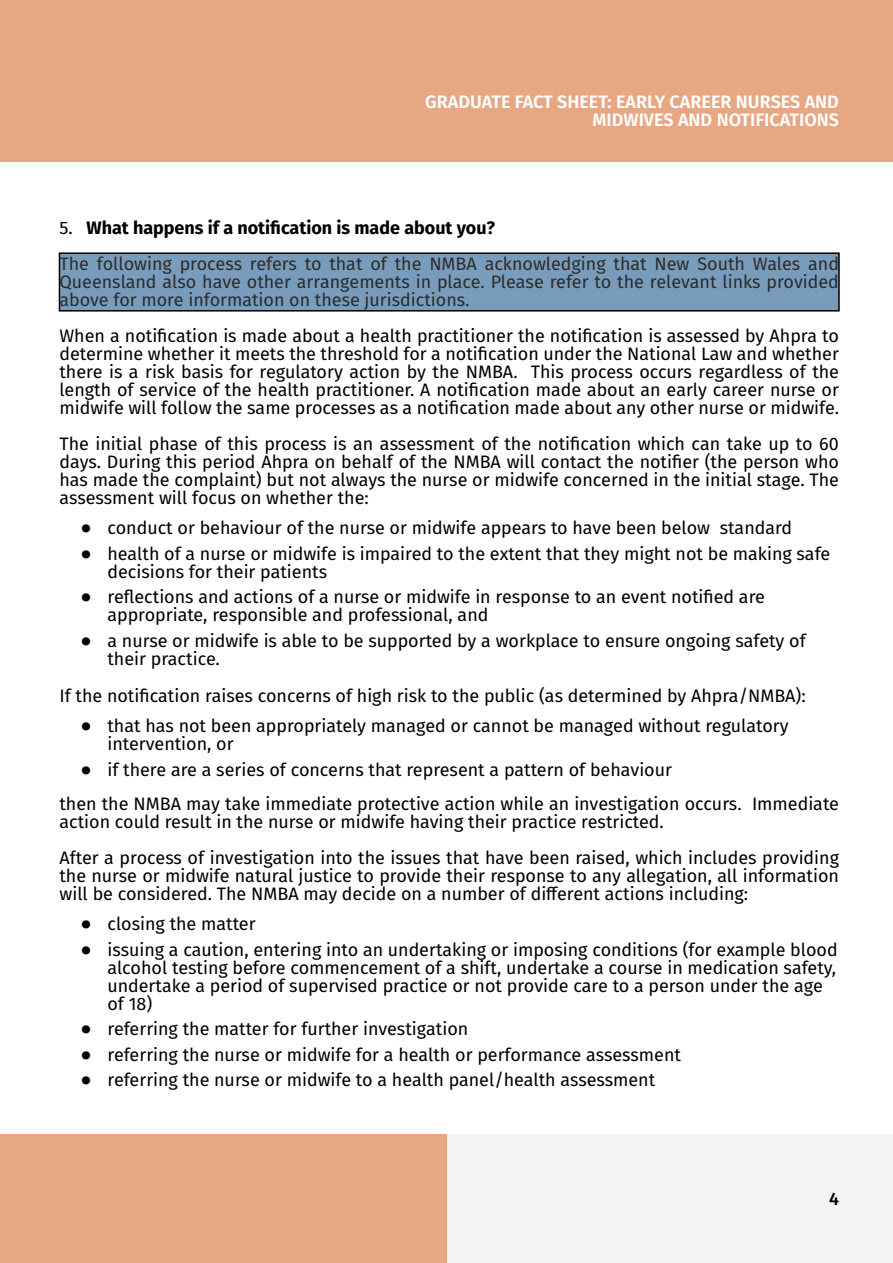
<style>
.page{position:relative;width:893px;height:1263px;background:#fff}
.page>*{position:absolute;margin:0;border:0;box-sizing:border-box;transform-origin:0 0}
.t1{font:18px/18px "Fira Sans";color:#000}
.t2{font:18px/36px "Fira Sans";color:#2c2c2b}
.t3{font:600 18px/18px "Fira Sans";color:#fff;text-align:right}
.t4{font:500 18px "Fira Sans";color:#000}
.s1{color:#000}
.s2{font-weight:700;color:#000}
</style>
<div class="page">
<div style="left:446px;top:1134px;width:447px;height:129px;background:#f2f3f3"></div>
<div style="left:0;top:0;width:893px;height:162px;background:#e8a783"></div>
<div style="left:0;top:1134px;width:446px;height:129px;background:#e8a783"></div>
<div style="left:59px;top:253px;width:780px;height:58px;background:#799cbc"></div>
<div style="left:59px;top:252px;width:781px;height:60px;border:2px solid #000"></div>
<p class="t3" style="left:425px;top:92px;width:415px">GRADUATE FACT SHEET: EARLY CAREER NURSES AND<br>MIDWIVES AND NOTIFICATIONS</p>
<p class="t2" style="left:59px;top:209px;width:781px"><span class="s1">5.</span> <span class="s2">What happens if a notification is made about you?<br></span>The following process refers to that of the NMBA acknowledging that New South Wales and</p>
<p class="t2" style="left:59px;top:272px;width:781px;line-height:18px">Queensland also have other arrangements in place. Please refer to the relevant links provided above for more information on these jurisdictions.</p>
<p class="t1" style="left:59px;top:326px;width:781px;text-align:justify">When a notification is made about a health practitioner the notification is assessed by Ahpra to determine whether it meets the threshold for a notification under the National Law and whether there is a risk basis for regulatory action by the NMBA. This process occurs regardless of the length of service of the health practitioner. A notification made about an early career nurse or midwife will follow the same processes as a notification made about any other nurse or midwife.</p>
<p class="t1" style="left:59px;top:434px;width:781px;text-align:justify">The initial phase of this process is an assessment of the notification which can take up to 60 days. During this period Ahpra on behalf of the NMBA will contact the notifier (the person who has made the complaint) but not always the nurse or midwife concerned in the initial stage. The assessment will focus on whether the:</p>
<p class="t1" style="left:80px;top:514px;width:751px;line-height:25.5px">⦁ conduct or behaviour of the nurse or midwife appears to have been below standard<br>⦁ health of a nurse or midwife is impaired to the extent that they might not be making safe</p>
<p class="t1" style="left:80px;top:558px;width:686px;line-height:25.5px;text-indent:27px">decisions for their patients<br>⦁ reflections and actions of a nurse or midwife in response to an event notified are</p>
<p class="t1" style="left:80px;top:602px;width:727px;line-height:25.5px;text-indent:27px">appropriate, responsible and professional, and<br>⦁ a nurse or midwife is able to be supported by a workplace to ensure ongoing safety of</p>
<p class="t1" style="left:59px;top:639px;width:748px;line-height:37.5px;text-indent:48px">their practice.<br>If the notification raises concerns of high risk to the public (as determined by Ahpra/NMBA):</p>
<p class="t1" style="left:107px;top:716px;width:683px;text-indent:-27px">⦁ that has not been appropriately managed or cannot be managed without regulatory intervention, or</p>
<p class="t1" style="left:59px;top:752px;width:781px;line-height:34.5px;text-indent:21px">⦁ if there are a series of concerns that represent a pattern of behaviour<br>then the NMBA may take immediate protective action while an investigation occurs. Immediate</p>
<p class="t1" style="left:59px;top:803px;width:781px;line-height:36px">action could result in the nurse or midwife having their practice restricted.<br>After a process of investigation into the issues that have been raised, which includes providing</p>
<p class="t1" style="left:59px;top:866px;width:781px">the nurse or midwife natural justice to provide their response to any allegation, all information will be considered. The NMBA may decide on a number of different actions including:</p>
<p class="t1" style="left:80px;top:911px;width:759px;line-height:25.5px">⦁ closing the matter<br>⦁ issuing a caution, entering into an undertaking or imposing conditions (for example blood</p>
<p class="t1" style="left:107px;top:958px;width:730px">alcohol testing before commencement of a shift, undertake a course in medication safety, undertake a period of supervised practice or not provide care to a person under the age of 18)</p>
<p class="t1" style="left:80px;top:1016px;width:602px;line-height:25.5px">⦁ referring the matter for further investigation<br>⦁ referring the nurse or midwife for a health or performance assessment ⦁ referring the nurse or midwife to a health panel/health assessment</p>
<p class="t4" style="left:829px;top:1184px;width:11px">4</p>
</div>
